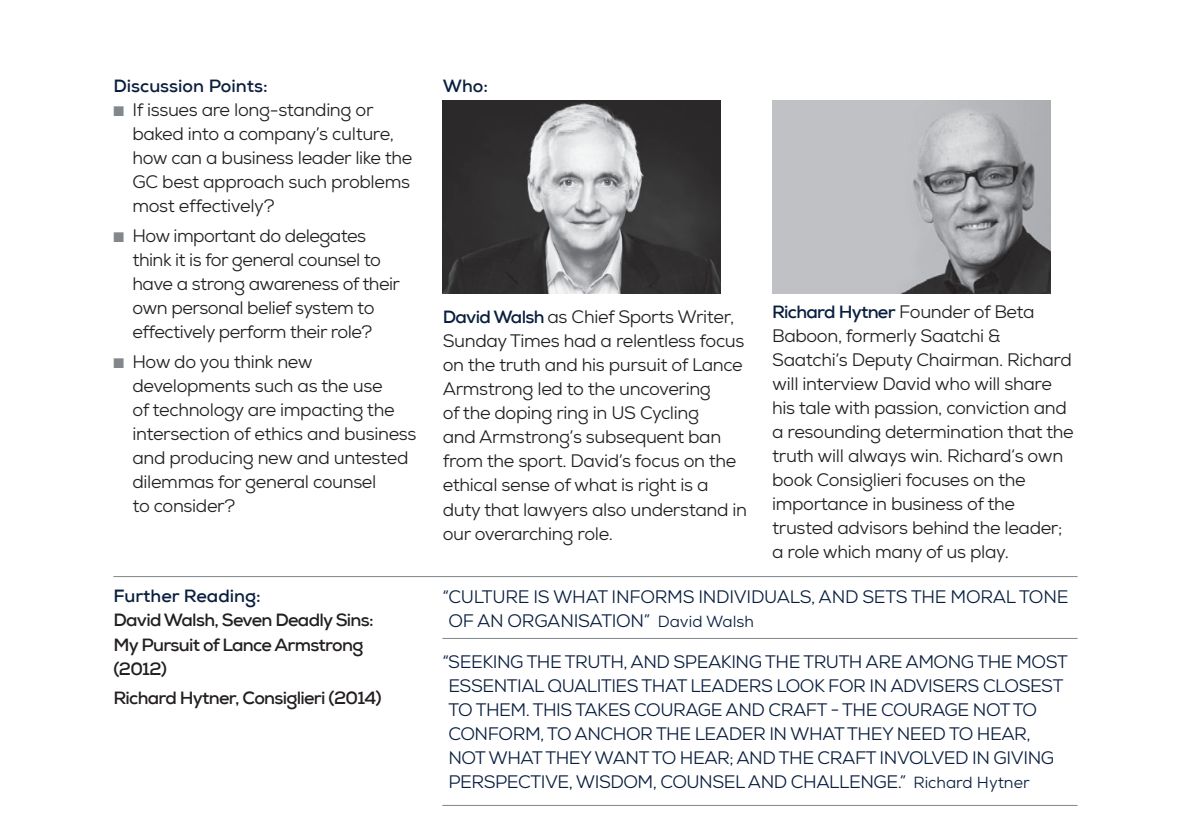
<style>
.page{position:relative;width:1191px;height:840px;background:#fff}
.page>*{position:absolute;margin:0;border:0;box-sizing:border-box;transform-origin:0 0}
.t1{font:18px/24px "Nexa";letter-spacing:-.02em;color:#231f20}
.t2{font:18px/24px "Nexa";letter-spacing:-.025em;color:#091e3f}
.t3{font:700 18px/24px "Nexa";letter-spacing:-.04em;color:#231f20}
.t4{font:700 18px "Nexa";color:#091e3f}
.s1{color:#81878a}
.s2{font-weight:700;color:#091e3f}
.s3{font-size:16px}
</style>
<div class="page">
<img style="left:443px;top:101px;width:277px;height:192px">
<img style="left:772px;top:101px;width:278px;height:192px">
<hr style="left:113px;top:575px;width:964px;height:1px;background:#81878a">
<hr style="left:442px;top:637px;width:635px;height:1px;background:#81878a">
<hr style="left:442px;top:804px;width:635px;height:1px;background:#81878a">
<p class="t4" style="left:113px;top:74px;width:156px">Discussion Points:</p>
<p class="t1" style="left:132px;top:98px;width:281px;text-indent:-19px"><span class="s1">■</span> If issues are long-standing or baked into a company’s culture, how can a business leader like the<br>GC best approach such problems most effectively?</p>
<p class="t1" style="left:132px;top:224px;width:269px;text-indent:-19px"><span class="s1">■</span> How important do delegates think it is for general counsel to have a strong awareness of their own personal belief system to effectively perform their role?</p>
<p class="t1" style="left:132px;top:349px;width:285px;text-indent:-19px"><span class="s1">■</span> How do you think new developments such as the use<br>of technology are impacting the intersection of ethics and business and producing new and untested dilemmas for general counsel<br>to consider?</p>
<p class="t4" style="left:113px;top:584px;width:149px">Further Reading:</p>
<p class="t3" style="left:113px;top:608px;width:262px">David Walsh, Seven Deadly Sins:<br>My Pursuit of Lance Armstrong (2012)</p>
<p class="t3" style="left:113px;top:685px;width:270px">Richard Hytner, Consiglieri (2014)</p>
<p class="t4" style="left:443px;top:74px;width:47px">Who:</p>
<p class="t1" style="left:443px;top:305px;width:306px"><span class="s2">David Walsh</span> as Chief Sports Writer,<br>Sunday Times had a relentless focus on the truth and his pursuit of Lance<br>Armstrong led to the uncovering<br>of the doping ring in US Cycling<br>and Armstrong’s subsequent ban from the sport. David’s focus on the ethical sense of what is right is a duty that lawyers also understand in our overarching role.</p>
<p class="t1" style="left:772px;top:299px;width:303px"><span class="s2">Richard Hytner</span> Founder of Beta Baboon, formerly Saatchi &amp; Saatchi’s Deputy Chairman. Richard will interview David who will share his tale with passion, conviction and a resounding determination that the truth will always win. Richard‘s own book Consiglieri focuses on the importance in business of the trusted advisors behind the leader; a role which many of us play.</p>
<p class="t2" style="left:448px;top:584px;width:621px;text-indent:-6px">“CULTURE IS WHAT INFORMS INDIVIDUALS, AND SETS THE MORAL TONE<br>OF AN ORGANISATION” <span class="s3">David Walsh</span></p>
<p class="t2" style="left:448px;top:649px;width:621px;text-indent:-6px">“SEEKING THE TRUTH, AND SPEAKING THE TRUTH ARE AMONG THE MOST ESSENTIAL QUALITIES THAT LEADERS LOOK FOR IN ADVISERS CLOSEST TO THEM. THIS TAKES COURAGE AND CRAFT - THE COURAGE NOT TO CONFORM, TO ANCHOR THE LEADER IN WHAT THEY NEED TO HEAR, NOT WHAT THEY WANT TO HEAR; AND THE CRAFT INVOLVED IN GIVING PERSPECTIVE, WISDOM, COUNSEL AND CHALLENGE.” <span class="s3">Richard Hytner</span></p>
</div>
